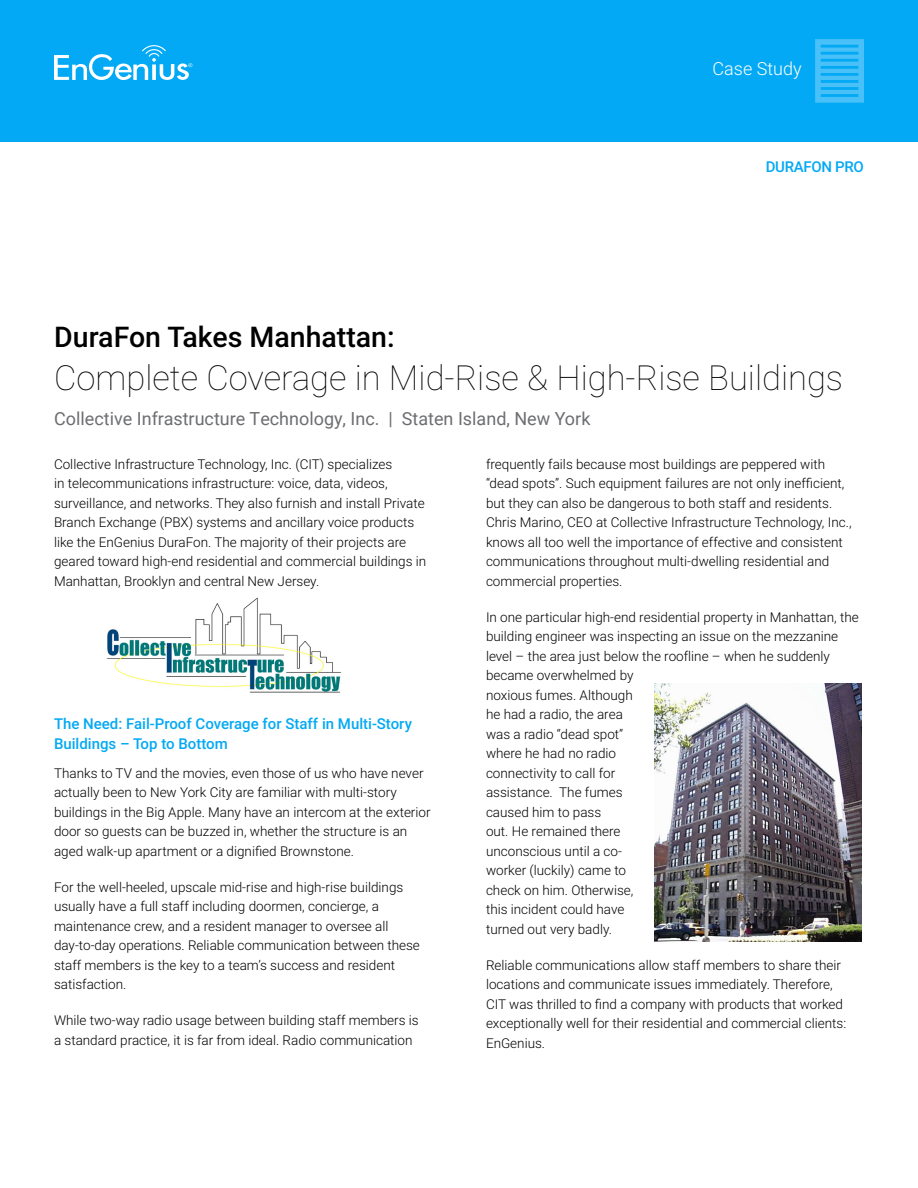
<style>
.page{position:relative;width:918px;height:1188px;background:#fff}
.page>*{position:absolute;margin:0;border:0;box-sizing:border-box;transform-origin:0 0}
.t1{font:100 34.5px "Roboto";color:#000}
.t2{font:500 28.5px "Roboto";color:#000}
.t3{font:18px "Roboto";color:#6d6e71}
.t4{font:300 18px "Roboto";color:#fff}
.t5{font:500 15px/19.5px "Roboto";color:#03a9f4}
.t6{font:500 15px "Roboto";letter-spacing:-.02em;color:#03a9f4}
.t7{font:300 13.5px/19.5px "Roboto";color:#000}
</style>
<div class="page">
<div style="left:0;top:0;width:918px;height:142px;background:#03a9f4"></div>
<svg style="left:54px;top:45px;width:138px;height:35px"></svg>
<svg style="left:815px;top:39px;width:49px;height:64px"></svg>
<img style="left:106px;top:597px;width:235px;height:96px">
<img style="left:655px;top:683px;width:206px;height:258px">
<h3 class="t4" style="left:713px;top:56px;width:90px">Case Study</h3>
<p class="t6" style="left:766px;top:156px;width:100px">DURAFON PRO</p>
<h2 class="t2" style="left:54px;top:316px;width:342px">DuraFon Takes Manhattan:</h2>
<h1 class="t1" style="left:54px;top:354px;width:790px">Complete Coverage in Mid-Rise &amp; High-Rise Buildings</h1>
<h3 class="t3" style="left:54px;top:405px;width:538px">Collective Infrastructure Technology, Inc. | Staten Island, New York</h3>
<p class="t7" style="left:54px;top:454px;width:374px">Collective Infrastructure Technology, Inc. (CIT) specializes<br>in telecommunications infrastructure: voice, data, videos, surveillance, and networks. They also furnish and install Private Branch Exchange (PBX) systems and ancillary voice products like the EnGenius DuraFon. The majority of their projects are geared toward high-end residential and commercial buildings in Manhattan, Brooklyn and central New Jersey.</p>
<p class="t7" style="left:486px;top:454px;width:367px">frequently fails because most buildings are peppered with “dead spots”. Such equipment failures are not only inefficient, but they can also be dangerous to both staff and residents.<br>Chris Marino, CEO at Collective Infrastructure Technology, Inc., knows all too well the importance of effective and consistent communications throughout multi-dwelling residential and commercial properties.</p>
<p class="t7" style="left:486px;top:607px;width:374px">In one particular high-end residential property in Manhattan, the building engineer was inspecting an issue on the mezzanine level – the area just below the roofline – when he suddenly became overwhelmed by<br>noxious fumes. Although<br>he had a radio, the area<br>was a radio “dead spot”<br>where he had no radio<br>connectivity to call for<br>assistance. The fumes<br>caused him to pass<br>out. He remained there<br>unconscious until a co-<br>worker (luckily) came to<br>check on him. Otherwise,<br>this incident could have<br>turned out very badly.</p>
<p class="t7" style="left:486px;top:955px;width:362px">Reliable communications allow staff members to share their locations and communicate issues immediately. Therefore, CIT was thrilled to find a company with products that worked exceptionally well for their residential and commercial clients:<br>EnGenius.</p>
<p class="t5" style="left:54px;top:713px;width:360px">The Need: Fail-Proof Coverage for Staff in Multi-Story<br>Buildings – Top to Bottom</p>
<p class="t7" style="left:54px;top:763px;width:378px">Thanks to TV and the movies, even those of us who have never actually been to New York City are familiar with multi-story buildings in the Big Apple. Many have an intercom at the exterior door so guests can be buzzed in, whether the structure is an aged walk-up apartment or a dignified Brownstone.</p>
<p class="t7" style="left:54px;top:877px;width:367px">For the well-heeled, upscale mid-rise and high-rise buildings usually have a full staff including doormen, concierge, a maintenance crew, and a resident manager to oversee all day-to-day operations. Reliable communication between these staff members is the key to a team’s success and resident satisfaction.</p>
<p class="t7" style="left:54px;top:1010px;width:366px">While two-way radio usage between building staff members is a standard practice, it is far from ideal. Radio communication</p>
</div>
